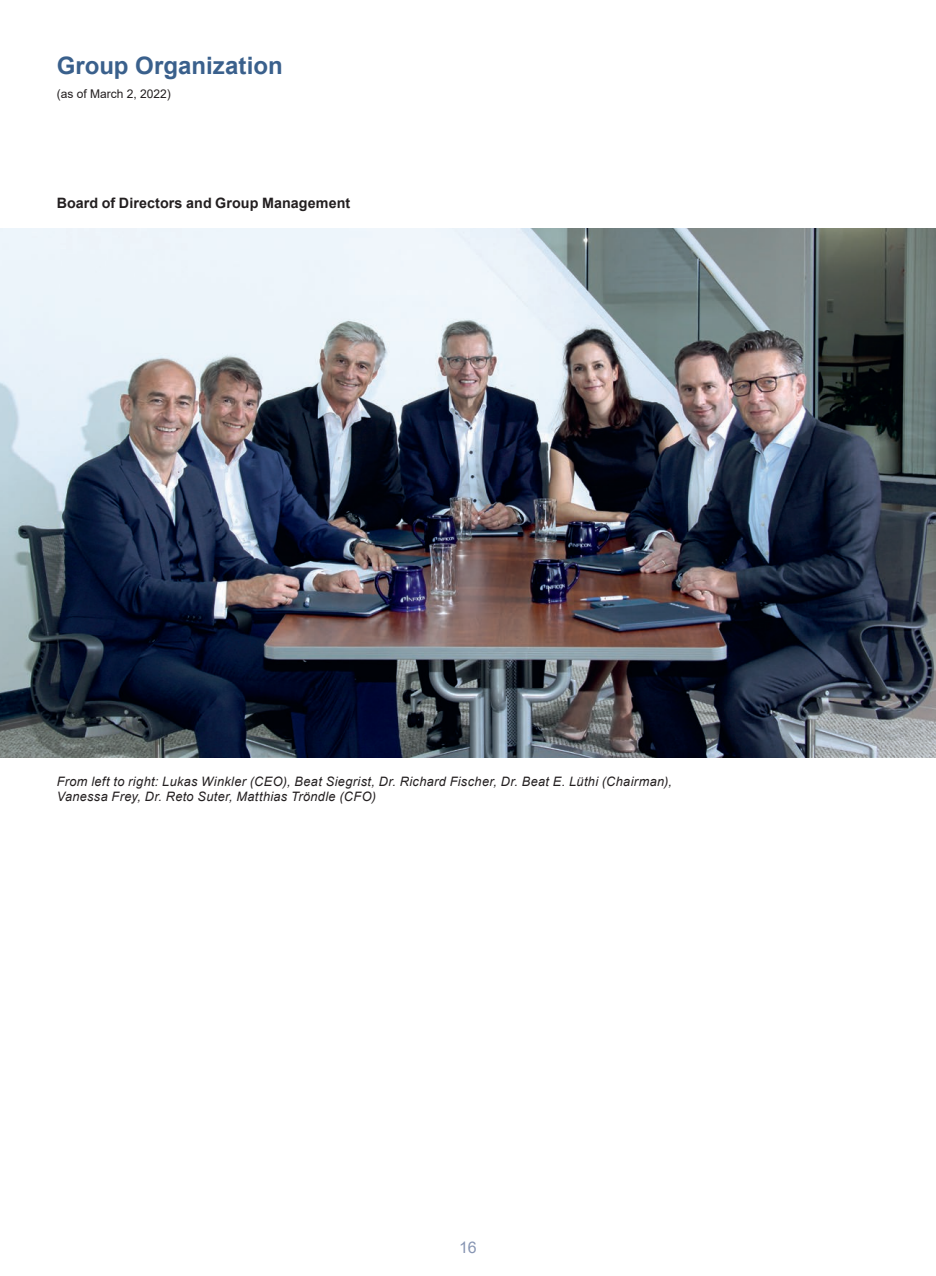
<style>
.page{position:relative;width:936px;height:1276px;background:#fff}
.page>*{position:absolute;margin:0;border:0;box-sizing:border-box;transform-origin:0 0}
.t1{font:700 24px "Arial";color:#3a608c}
.t2{font:16px "Arial";color:#8795b3}
.t3{font:700 14.2px "Arial";letter-spacing:.005em;color:#231f20}
.t4{font:italic 13px/15.6px "Arial";letter-spacing:.025em;color:#231f20}
.t5{font:12px "Arial";color:#231f20}
</style>
<div class="page">
<img style="left:0;top:229px;width:935px;height:528px">
<h1 class="t1" style="left:57px;top:49px;width:227px">Group Organization</h1>
<p class="t5" style="left:57px;top:85px;width:116px">(as of March 2, 2022)</p>
<p class="t3" style="left:57px;top:193px;width:295px">Board of Directors and Group Management</p>
<p class="t4" style="left:57px;top:773px;width:616px">From left to right: Lukas Winkler (CEO), Beat Siegrist, Dr. Richard Fischer, Dr. Beat E. Lüthi (Chairman),<br>Vanessa Frey, Dr. Reto Suter, Matthias Tröndle (CFO)</p>
<p class="t2" style="left:459px;top:1236px;width:19px">16</p>
</div>
